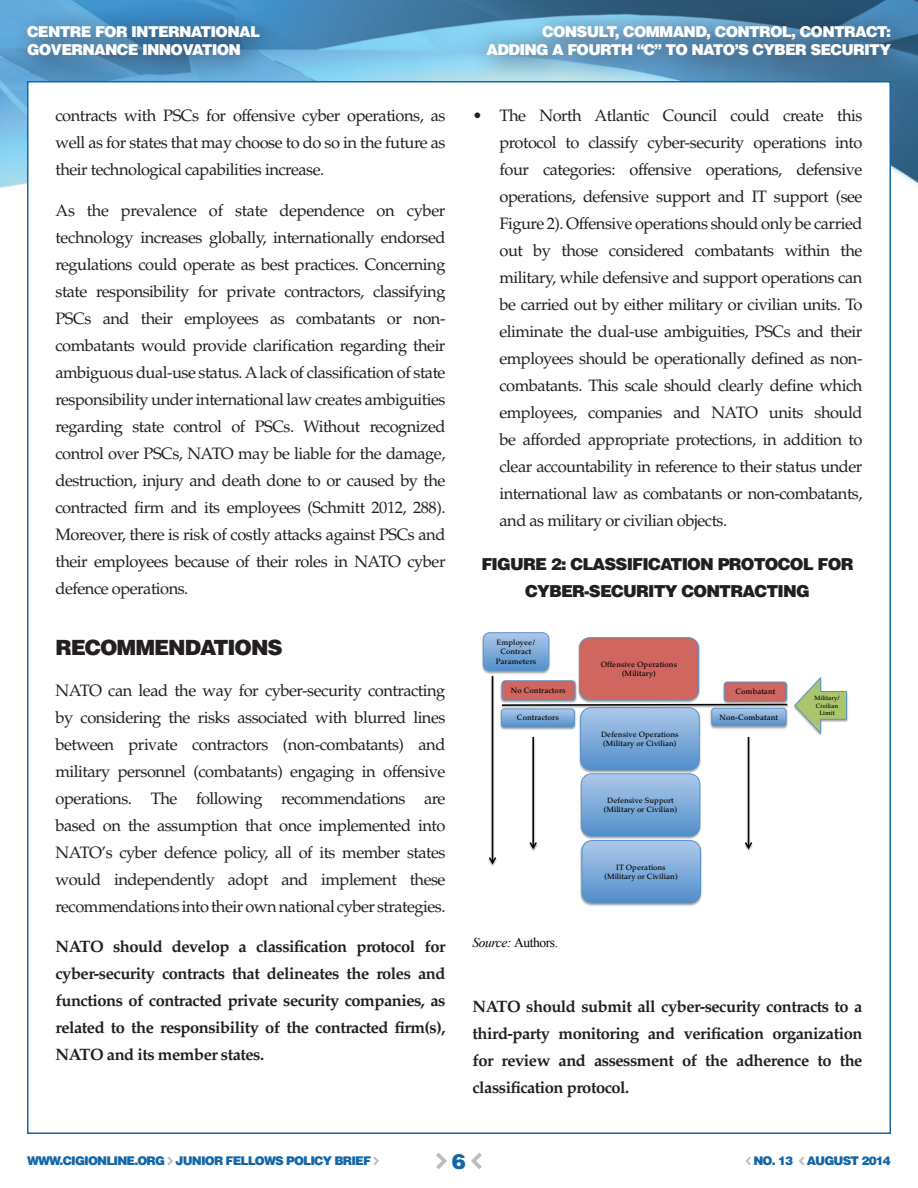
<style>
.page{position:relative;width:918px;height:1188px;background:#fff}
.page>*{position:absolute;margin:0;border:0;box-sizing:border-box;transform-origin:0 0}
.t1{font:900 21px "Helvetica LT Std";letter-spacing:-.05em;color:#231f20}
.t2{font:900 21px "Helvetica LT Std";color:#1466a6}
.t3{font:16.5px/27px "Palatino LT Std";letter-spacing:-.03em;color:#231f20;text-align:justify}
.t4{font:700 16.5px/27px "Palatino LT Std";letter-spacing:-.03em;color:#231f20;text-align:justify}
.t5{font:900 16.5px/27px "Helvetica LT Std";letter-spacing:-.05em;color:#231f20;text-align:center}
.t6{font:900 15px/18px "Helvetica LT Std";letter-spacing:-.05em;color:#fff}
.t7{font:13.5px "Times New Roman";letter-spacing:-.03em;color:#040503}
.t8{font:900 12px "Helvetica LT Std";letter-spacing:-.07em;color:#1466a6}
.t9{font:500 7.65px/9.3px "Palatino LT Std";letter-spacing:.01em;color:#040503;text-align:center}
.t10{font:500 6.15px/7.5px "Palatino LT Std";letter-spacing:.005em;color:#040503;text-align:center}
.s1{font-style:italic}
</style>
<div class="page">
<img style="left:0;top:0;width:918px;height:188px">
<svg style="left:436px;top:1153px;width:11px;height:16px"></svg>
<svg style="left:471px;top:1153px;width:11px;height:16px"></svg>
<div style="left:471px;top:8px;width:445px;height:75px;background:#231f20;opacity:.75"></div>
<div style="left:10px;top:8px;width:274px;height:75px;background:#231f20;opacity:.75"></div>
<svg style="left:167px;top:1157px;width:6px;height:8px"></svg>
<svg style="left:373px;top:1157px;width:6px;height:8px"></svg>
<svg style="left:745px;top:1157px;width:6px;height:8px"></svg>
<svg style="left:799px;top:1157px;width:5px;height:8px"></svg>
<div style="left:28px;top:82px;width:862px;height:1051px;background:#fff"></div>
<img style="left:482px;top:637px;width:1px;height:32px">
<div style="left:483px;top:632px;width:66px;height:39px;border:1px solid #5891c8;border-radius:6px"></div>
<img style="left:847px;top:692px;width:1px;height:30px">
<img style="left:584px;top:903px;width:114px;height:3px">
<svg style="left:483px;top:633px;width:364px;height:270px"></svg>
<p class="t6" style="left:27px;top:22px;width:235px">CENTRE FOR INTERNATIONAL<br>GOVERNANCE INNOVATION</p>
<p class="t3" style="left:56px;top:103px;width:392px">contracts with PSCs for offensive cyber operations, as well as for states that may choose to do so in the future as their technological capabilities increase.</p>
<p class="t3" style="left:56px;top:197px;width:392px">As the prevalence of state dependence on cyber technology increases globally, internationally endorsed regulations could operate as best practices. Concerning state responsibility for private contractors, classifying PSCs and their employees as combatants or non&shy;combatants would provide clarification regarding their ambiguous dual-use status. A lack of classification of state responsibility under international law creates ambiguities regarding state control of PSCs. Without recognized control over PSCs, NATO may be liable for the damage, destruction, injury and death done to or caused by the contracted firm and its employees (Schmitt 2012, 288).<br>Moreover, there is risk of costly attacks against PSCs and their employees because of their roles in NATO cyber defence operations.</p>
<p class="t1" style="left:56px;top:634px;width:229px">RECOMMENDATIONS</p>
<p class="t3" style="left:56px;top:677px;width:392px">NATO can lead the way for cyber-security contracting by considering the risks associated with blurred lines between private contractors (non-combatants) and military personnel (combatants) engaging in offensive operations. The following recommendations are based on the assumption that once implemented into NATO’s cyber defence policy, all of its member states would independently adopt and implement these recommendations into their own national cyber strategies.</p>
<p class="t4" style="left:56px;top:934px;width:392px">NATO should develop a classification protocol for cyber-security contracts that delineates the roles and functions of contracted private security companies, as related to the responsibility of the contracted firm(s), NATO and its member states.</p>
<p class="t6" style="left:542px;top:22px;width:23px">CONSULT</p>
<p class="t6" style="left:615px;top:22px;width:33px">, COMMAND</p>
<p class="t6" style="left:706px;top:22px;width:32px">, CONTROL</p>
<p class="t6" style="left:791px;top:22px;width:32px">, CONTRACT</p>
<p class="t6" style="left:886px;top:22px;width:6px">:</p>
<p class="t6" style="left:487px;top:40px;width:22px">ADDING</p>
<p class="t6" style="left:552px;top:40px;width:37px">A FOURTH</p>
<p class="t6" style="left:637px;top:40px;width:139px">“C” TO NATO’S CYBER</p>
<p class="t6" style="left:810px;top:40px;width:21px">SECURITY</p>
<p class="t3" style="left:499px;top:103px;width:365px;text-indent:-27px">• The North Atlantic Council could create this protocol to classify cyber-security operations into four categories: offensive operations, defensive operations, defensive support and IT support (see Figure 2). Offensive operations should only be carried out by those considered combatants within the military, while defensive and support operations can be carried out by either military or civilian units. To eliminate the dual-use ambiguities, PSCs and their employees should be operationally defined as non&shy;combatants. This scale should clearly define which employees, companies and NATO units should be afforded appropriate protections, in addition to clear accountability in reference to their status under international law as combatants or non-combatants, and as military or civilian objects.</p>
<p class="t5" style="left:481px;top:550px;width:374px">FIGURE 2: CLASSIFICATION PROTOCOL FOR<br>CYBER-SECURITY CONTRACTING</p>
<p class="t9" style="left:496px;top:638px;width:42px">Employee/<br>Contract<br>Parameters</p>
<p class="t9" style="left:601px;top:660px;width:78px">Offensive Operations (Military)</p>
<p class="t9" style="left:511px;top:686px;width:56px">No Contractors</p>
<p class="t9" style="left:736px;top:687px;width:41px">Combatant</p>
<p class="t9" style="left:517px;top:713px;width:43px">Contractors</p>
<p class="t9" style="left:720px;top:712px;width:60px">Non-Combatant</p>
<p class="t9" style="left:601px;top:730px;width:79px;text-align:left">Defensive Operations (Military or Civilian)</p>
<p class="t9" style="left:604px;top:796px;width:75px">Defensive Support (Military or Civilian)</p>
<p class="t7" style="left:472px;top:933px;width:87px"><span class="s1">Source:</span> Authors.</p>
<p class="t9" style="left:604px;top:863px;width:75px">IT Operations (Military or Civilian)</p>
<p class="t10" style="left:815px;top:694px;width:27px">Military/<br>Civilian<br>Limit</p>
<p class="t4" style="left:472px;top:994px;width:392px">NATO should submit all cyber-security contracts to a third-party monitoring and verification organization for review and assessment of the adherence to the classification protocol.</p>
<p class="t2" style="left:452px;top:1148px;width:16px">6</p>
<p class="t8" style="left:27px;top:1153px;width:346px">WWW.CIGIONLINE.ORG JUNIOR FELLOWS POLICY BRIEF</p>
<p class="t8" style="left:753px;top:1153px;width:72px">NO. 13 AUGUST</p>
<p class="t8" style="left:862px;top:1153px;width:31px">2014</p>
</div>
